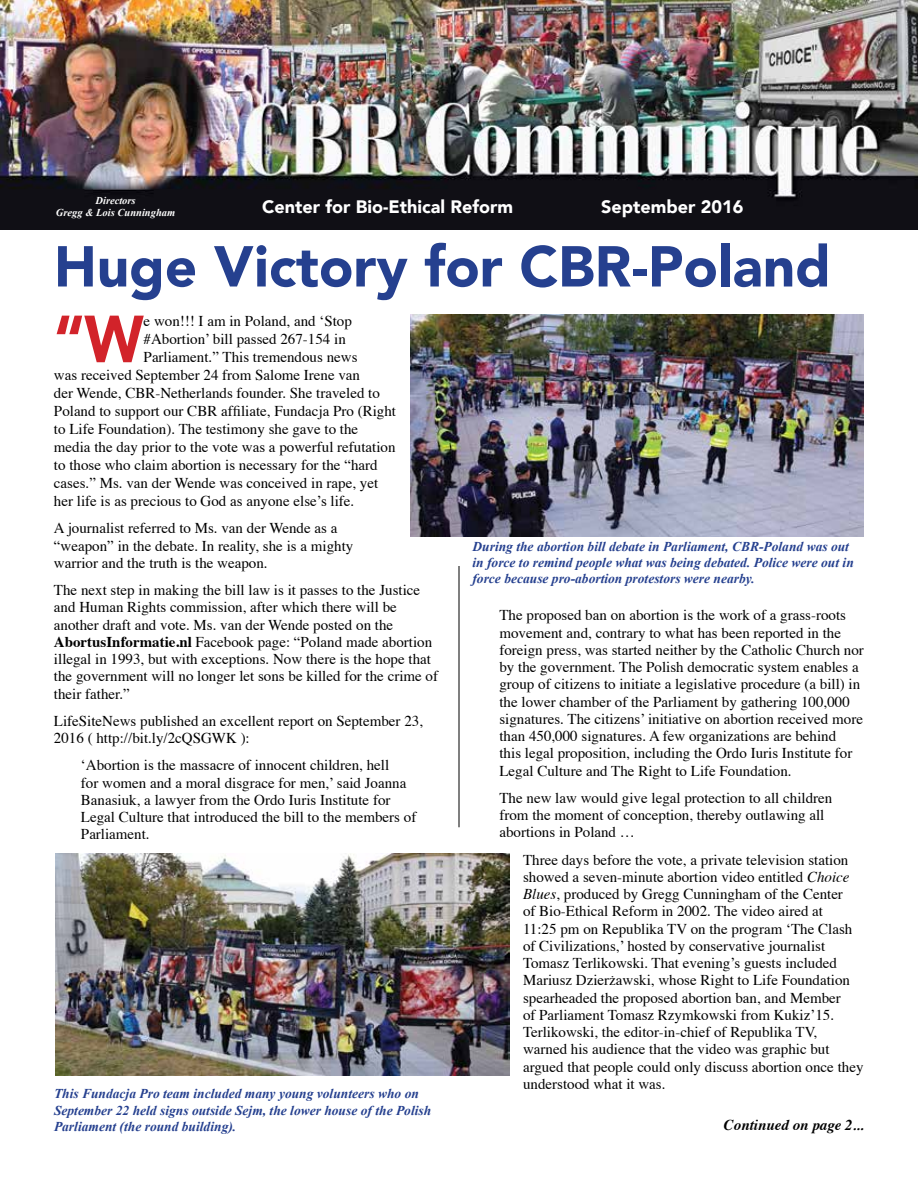
<style>
.page{position:relative;width:918px;height:1188px;background:#fff}
.page>*{position:absolute;margin:0;border:0;box-sizing:border-box;transform-origin:0 0}
.t1{font:900 65.85px "Avenir";color:#d2232a;scale:.9 1}
.t2{font:900 57px "Avenir";color:#25408f}
.t3{font:900 18px "Avenir";color:#fff}
.t4{font:15px/17.2px "Times";color:#000}
.t5{font:italic 700 15px "Times";color:#000}
.t6{font:italic 700 13.5px/16.2px "Times New Roman";color:#25408f}
.t7{font:italic 700 10.5px/12.6px "Times New Roman";color:#fff;text-align:center}
.s1{font-weight:700}
.s2{font-style:italic}
</style>
<div class="page">
<img style="left:0;top:0;width:918px;height:230px">
<hr style="left:459px;top:566px;width:1px;height:261px;background:#000">
<img style="left:411px;top:315px;width:453px;height:221px">
<img style="left:56px;top:854px;width:454px;height:222px">
<p class="t7" style="left:56px;top:194px;width:121px">Directors<br>Gregg &amp; Lois Cunningham</p>
<h2 class="t2" style="left:54px;top:218px;width:778px">Huge Victory for CBR-Poland</h2>
<h1 class="t1" style="left:54px;top:283px;width:101px">“W</h1>
<p class="t4" style="left:144px;top:311px;width:210px">e won!!! I am in Poland, and ‘Stop</p>
<p class="t3" style="left:262px;top:191px;width:253px">Center for Bio-Ethical Reform</p>
<p class="t3" style="left:601px;top:191px;width:144px">September 2016</p>
<p class="t4" style="left:144px;top:329px;width:204px">#Abortion’ bill passed 267-154 in</p>
<p class="t4" style="left:144px;top:347px;width:215px">Parliament.” This tremendous news</p>
<p class="t4" style="left:54px;top:365px;width:308px">was received September 24 from Salome Irene van</p>
<p class="t4" style="left:54px;top:383px;width:327px">der Wende, CBR-Netherlands founder. She traveled to</p>
<p class="t4" style="left:54px;top:401px;width:344px">Poland to support our CBR affiliate, Fundacja Pro (Right</p>
<p class="t4" style="left:54px;top:419px;width:306px">to Life Foundation). The testimony she gave to the</p>
<p class="t4" style="left:54px;top:437px;width:343px">media the day prior to the vote was a powerful refutation</p>
<p class="t4" style="left:54px;top:455px;width:325px">to those who claim abortion is necessary for the “hard</p>
<p class="t4" style="left:54px;top:473px;width:326px">cases.” Ms. van der Wende was conceived in rape, yet</p>
<p class="t4" style="left:54px;top:491px;width:302px">her life is as precious to God as anyone else’s life.</p>
<p class="t4" style="left:54px;top:519px;width:301px">A journalist referred to Ms. van der Wende as a “weapon” in the debate. In reality, she is a mighty warrior and the truth is the weapon.</p>
<p class="t4" style="left:54px;top:580px;width:386px">The next step in making the bill law is it passes to the Justice and Human Rights commission, after which there will be another draft and vote. Ms. van der Wende posted on the <span class="s1">AbortusInformatie.nl</span> Facebook page: “Poland made abortion illegal in 1993, but with exceptions. Now there is the hope that the government will no longer let sons be killed for the crime of their father.”</p>
<p class="t4" style="left:54px;top:711px;width:371px">LifeSiteNews published an excellent report on September 23,<br>2016 ( http://bit.ly/2cQSGWK ):</p>
<p class="t4" style="left:81px;top:756px;width:337px">‘Abortion is the massacre of innocent children, hell<br>for women and a moral disgrace for men,’ said Joanna Banasiuk, a lawyer from the Ordo Iuris Institute for Legal Culture that introduced the bill to the members of Parliament.</p>
<p class="t6" style="left:472px;top:538px;width:383px">During the abortion bill debate in Parliament, CBR-Poland was out in force to remind people what was being debated. Police were out in force because pro-abortion protestors were nearby.</p>
<p class="t4" style="left:499px;top:605px;width:366px">The proposed ban on abortion is the work of a grass-roots movement and, contrary to what has been reported in the foreign press, was started neither by the Catholic Church nor by the government. The Polish democratic system enables a group of citizens to initiate a legislative procedure (a bill) in the lower chamber of the Parliament by gathering 100,000 signatures. The citizens’ initiative on abortion received more than 450,000 signatures. A few organizations are behind<br>this legal proposition, including the Ordo Iuris Institute for Legal Culture and The Right to Life Foundation.</p>
<p class="t4" style="left:499px;top:788px;width:334px">The new law would give legal protection to all children from the moment of conception, thereby outlawing all abortions in Poland …</p>
<p class="t4" style="left:523px;top:850px;width:342px">Three days before the vote, a private television station showed a seven-minute abortion video entitled <span class="s2">Choice Blues</span>, produced by Gregg Cunningham of the Center<br>of Bio-Ethical Reform in 2002. The video aired at<br>11:25 pm on Republika TV on the program ‘The Clash of Civilizations,’ hosted by conservative journalist Tomasz Terlikowski. That evening’s guests included Mariusz Dzierżawski, whose Right to Life Foundation spearheaded the proposed abortion ban, and Member<br>of Parliament Tomasz Rzymkowski from Kukiz’15.<br>Terlikowski, the editor-in-chief of Republika TV, warned his audience that the video was graphic but argued that people could only discuss abortion once they understood what it was.</p>
<p class="t5" style="left:724px;top:1111px;width:142px">Continued on page 2...</p>
<p class="t6" style="left:54px;top:1086px;width:379px">This Fundacja Pro team included many young volunteers who on<br>September 22 held signs outside Sejm, the lower house of the Polish<br>Parliament (the round building).</p>
</div>
